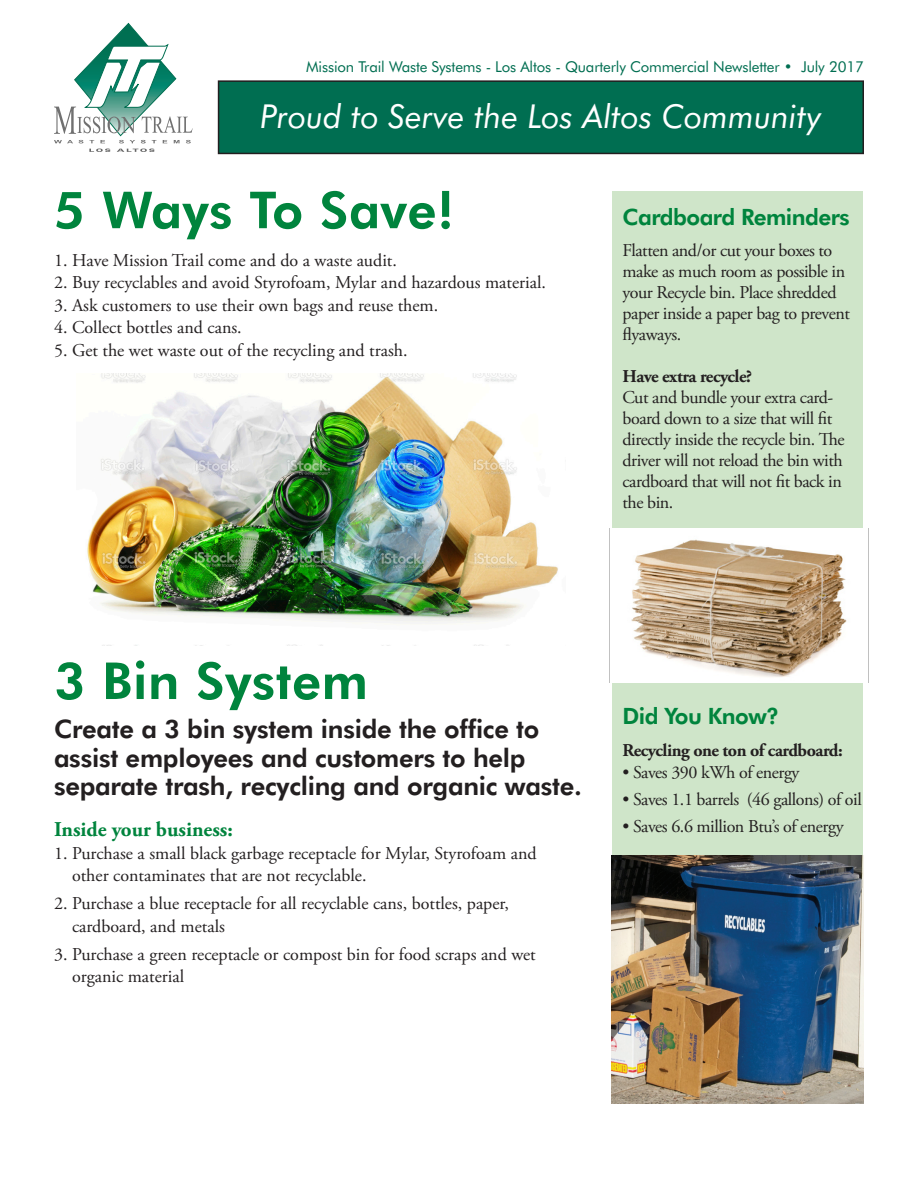
<style>
.page{position:relative;width:918px;height:1188px;background:#fff}
.page>*{position:absolute;margin:0;border:0;box-sizing:border-box;transform-origin:0 0}
.t1{font:800 51px "Futura BT";letter-spacing:.01em;color:#00843d}
.t2{font:italic 33px "Futura BT";color:#fff}
.t3{font:800 25.5px/28.5px "Futura BT";letter-spacing:-.01em;color:#231f20}
.t4{font:800 22.5px "Futura BT";letter-spacing:-.025em;color:#00843d}
.t5{font:700 21px "Adobe Garamond Pro";color:#00843d}
.t6{font:18px/22.5px "Adobe Garamond Pro";color:#231f20}
.t7{font:18px/21px "Adobe Garamond Pro";letter-spacing:-.025em;color:#231f20}
.t8{font:700 18px "Adobe Garamond Pro";letter-spacing:-.025em;color:#231f20}
.t9{font:15px "Futura BT";letter-spacing:-.01em;color:#006e51}
</style>
<div class="page">
<div style="left:613px;top:192px;width:250px;height:904px;background:#cfe5c9"></div>
<svg style="left:54px;top:23px;width:139px;height:120px"></svg>
<svg style="left:89px;top:149px;width:21px;height:3px"></svg>
<svg style="left:117px;top:149px;width:37px;height:3px"></svg>
<div style="left:219px;top:81px;width:644px;height:72px;background:#006e51"></div>
<div style="left:218px;top:80px;width:646px;height:74px;border:2px solid #231f20"></div>
<img style="left:87px;top:373px;width:471px;height:273px">
<img style="left:609px;top:528px;width:260px;height:154px">
<img style="left:611px;top:856px;width:253px;height:248px">
<p class="t9" style="left:306px;top:58px;width:559px">Mission Trail Waste Systems - Los Altos - Quarterly Commercial Newsletter • July 2017</p>
<p class="t2" style="left:260px;top:96px;width:563px">Proud to Serve the Los Altos Community</p>
<p class="t1" style="left:54px;top:179px;width:402px">5 Ways To Save!</p>
<p class="t6" style="left:54px;top:249px;width:345px">1. Have Mission Trail come and do a waste audit.</p>
<p class="t6" style="left:54px;top:272px;width:494px">2. Buy recyclables and avoid Styrofoam, Mylar and hazardous material.</p>
<p class="t6" style="left:54px;top:294px;width:386px">3. Ask customers to use their own bags and reuse them.</p>
<p class="t6" style="left:54px;top:317px;width:189px">4. Collect bottles and cans.</p>
<p class="t6" style="left:54px;top:339px;width:355px">5. Get the wet waste out of the recycling and trash.</p>
<p class="t4" style="left:623px;top:203px;width:229px">Cardboard Reminders</p>
<p class="t7" style="left:623px;top:241px;width:229px">Flatten and/or cut your boxes to make as much room as possible in your Recycle bin. Place shredded paper inside a paper bag to prevent flyaways.</p>
<p class="t8" style="left:623px;top:366px;width:131px">Have extra recycle?</p>
<p class="t7" style="left:623px;top:388px;width:224px">Cut and bundle your extra card&shy;board down to a size that will fit directly inside the recycle bin. The driver will not reload the bin with cardboard that will not fit back in the bin.</p>
<p class="t1" style="left:54px;top:650px;width:316px">3 Bin System</p>
<p class="t3" style="left:54px;top:715px;width:529px">Create a 3 bin system inside the office to assist employees and customers to help separate trash, recycling and organic waste.</p>
<p class="t5" style="left:54px;top:818px;width:180px">Inside your business:</p>
<p class="t6" style="left:72px;top:843px;width:466px;text-indent:-18px">1. Purchase a small black garbage receptacle for Mylar, Styrofoam and other contaminates that are not recyclable.</p>
<p class="t6" style="left:72px;top:893px;width:438px;text-indent:-18px">2. Purchase a blue receptacle for all recyclable cans, bottles, paper, cardboard, and metals</p>
<p class="t6" style="left:72px;top:943px;width:465px;text-indent:-18px">3. Purchase a green receptacle or compost bin for food scraps and wet organic material</p>
<p class="t4" style="left:623px;top:702px;width:158px">Did You Know?</p>
<p class="t8" style="left:623px;top:740px;width:222px">Recycling one ton of cardboard:</p>
<p class="t7" style="left:623px;top:762px;width:178px">• Saves 390 kWh of energy</p>
<p class="t7" style="left:623px;top:789px;width:241px">• Saves 1.1 barrels (46 gallons) of oil</p>
<p class="t7" style="left:623px;top:816px;width:223px">• Saves 6.6 million Btu’s of energy</p>
</div>
